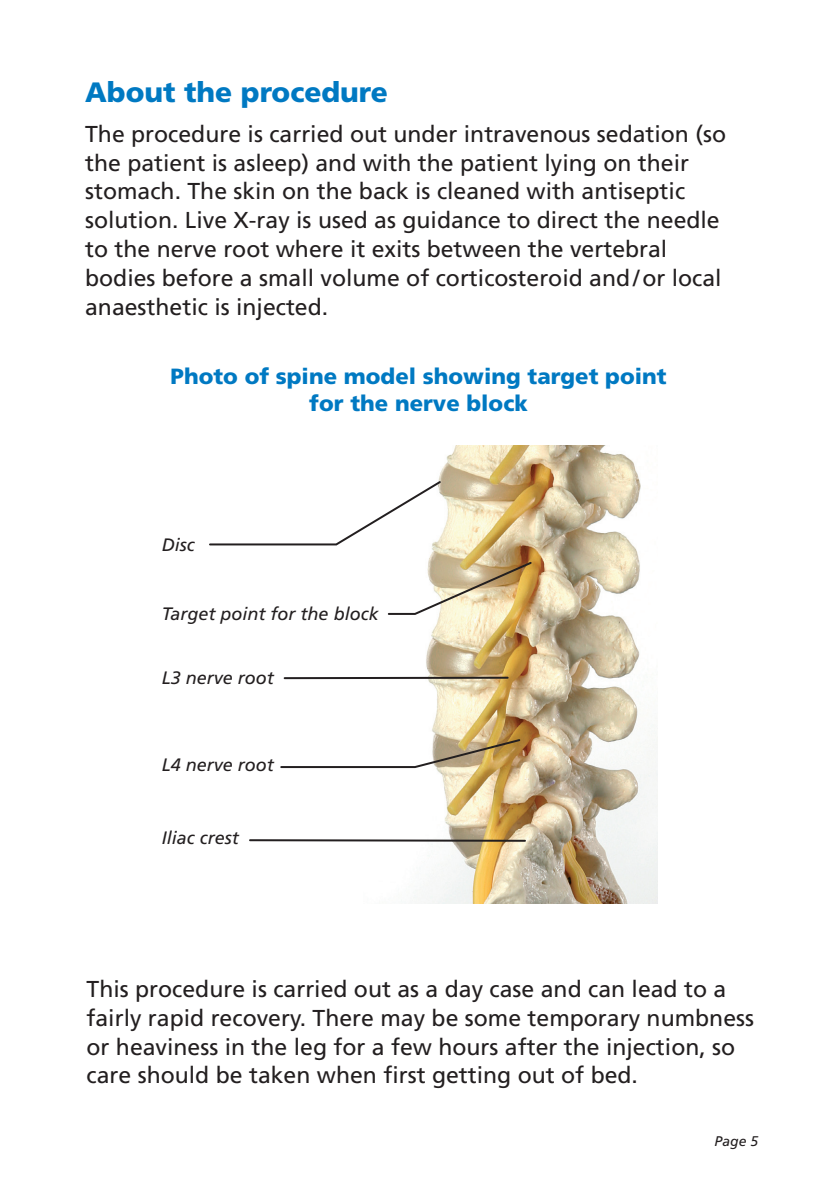
<style>
.page{position:relative;width:840px;height:1191px;background:#fff}
.page>*{position:absolute;margin:0;border:0;box-sizing:border-box;transform-origin:0 0}
.Headings{font:900 28px "Frutiger";color:#0079c2}
.Body_text{font:23px/28.8px "Frutiger";color:#231f20}
.Subhead{font:900 22px/26.4px "Frutiger";color:#0079c2;text-align:center}
.Annotation{font:italic 18px "Frutiger";color:#231f20}
.t1{font:italic 14px "Frutiger";color:#231f20}
</style>
<div class="page">
<img style="left:363px;top:446px;width:294px;height:457px">
<svg style="left:209px;top:479px;width:233px;height:67px"></svg>
<svg style="left:386px;top:560px;width:147px;height:56px"></svg>
<hr style="left:250px;top:839px;width:274px;height:2px;background:#231f20">
<svg style="left:280px;top:737px;width:241px;height:32px"></svg>
<hr style="left:284px;top:676px;width:223px;height:3px;background:#231f20">
<p class="Headings" style="left:85px;top:75px;width:304px">About the procedure</p>
<p class="Body_text" style="left:85px;top:119px;width:642px">The procedure is carried out under intravenous sedation (so the patient is asleep) and with the patient lying on their stomach. The skin on the back is cleaned with antiseptic solution. Live X-ray is used as guidance to direct the needle to the nerve root where it exits between the vertebral bodies before a small volume of corticosteroid and/or local anaesthetic is injected.</p>
<p class="Subhead" style="left:170px;top:363px;width:497px">Photo of spine model showing target point for the nerve block</p>
<p class="Annotation" style="left:162px;top:534px;width:34px">Disc</p>
<p class="Annotation" style="left:162px;top:603px;width:218px">Target point for the block</p>
<p class="Annotation" style="left:162px;top:667px;width:114px">L3 nerve root</p>
<p class="Annotation" style="left:162px;top:754px;width:114px">L4 nerve root</p>
<p class="Annotation" style="left:162px;top:827px;width:79px">Iliac crest</p>
<p class="Body_text" style="left:86px;top:974px;width:668px">This procedure is carried out as a day case and can lead to a fairly rapid recovery. There may be some temporary numbness or heaviness in the leg for a few hours after the injection, so care should be taken when first getting out of bed.</p>
<p class="t1" style="left:714px;top:1132px;width:45px">Page 5</p>
</div>
